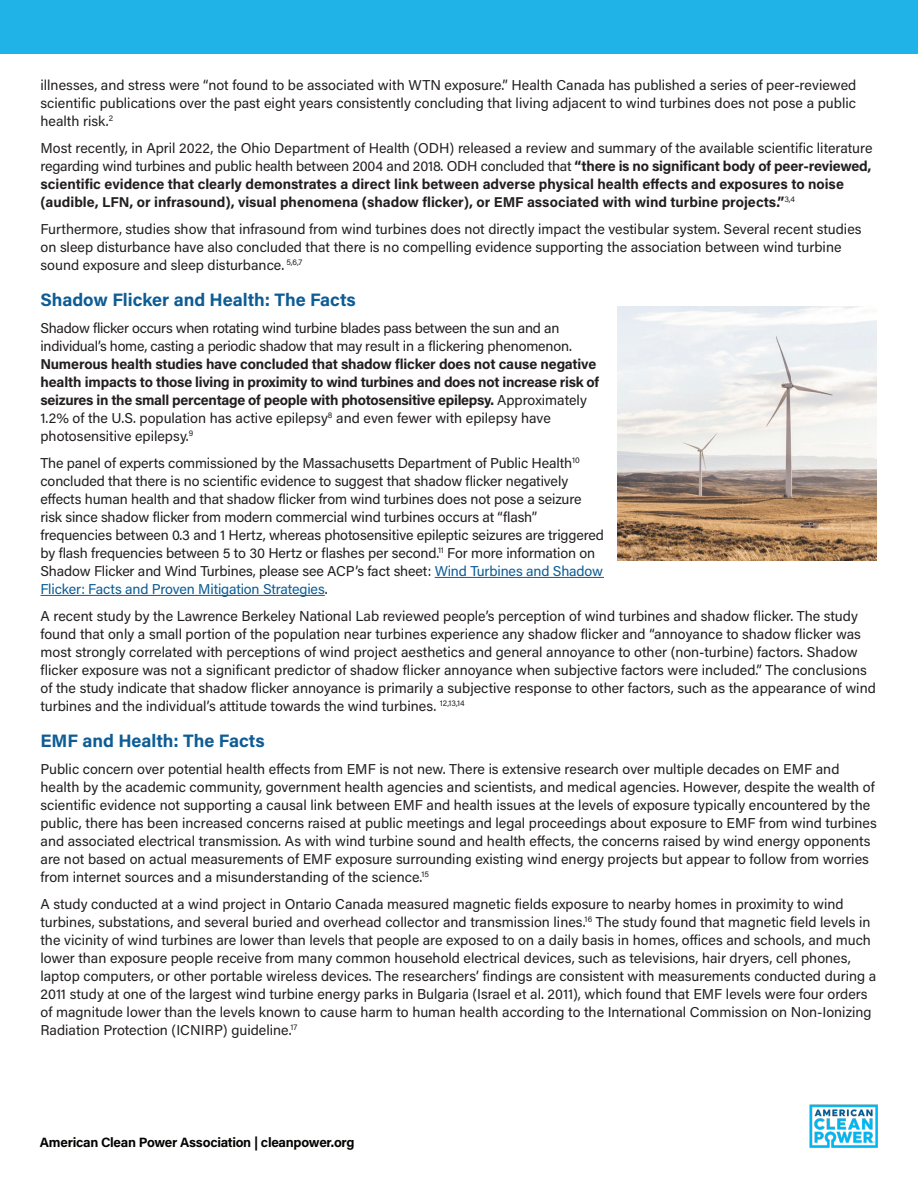
<style>
.page{position:relative;width:918px;height:1188px;background:#fff}
.page>*{position:absolute;margin:0;border:0;box-sizing:border-box;transform-origin:0 0}
._8-Subhead_-_Red{font:700 18px "Acumin Pro";color:#0d5c95}
._5-Paragraph_text_bl{font:14.25px/18px "Acumin Pro";color:#231f20}
._5-Paragraph_text_bl-2{font:700 14.25px/18px "Acumin Pro";color:#231f20}
.t1{font:700 13.5px "Acumin Pro";letter-spacing:-.02em;color:#040503}
.s1{font-weight:400}
.s2{font-weight:700}
.s3{color:#0d5c95}
</style>
<div class="page">
<div style="left:0;top:0;width:918px;height:54px;background:#20b3e8"></div>
<img style="left:809px;top:1104px;width:69px;height:44px">
<hr style="left:435px;top:577px;width:169px;height:1px;background:#0d5c95">
<hr style="left:40px;top:595px;width:285px;height:1px;background:#0d5c95">
<img style="left:618px;top:306px;width:258px;height:255px">
<p class="_5-Paragraph_text_bl" style="left:40px;top:75px;width:817px;text-align:justify">illnesses, and stress were “not found to be associated with WTN exposure.” Health Canada has published a series of peer-reviewed scientific publications over the past eight years consistently concluding that living adjacent to wind turbines does not pose a public health risk.<sup>2</sup></p>
<p class="_5-Paragraph_text_bl-2" style="left:40px;top:138px;width:833px"><span class="s1">Most recently, in April 2022, the Ohio Department of Health (ODH) released a review and summary of the available scientific literature regarding wind turbines and public health between 2004 and 2018. ODH concluded that</span> “there is no significant body of peer-reviewed, scientific evidence that clearly demonstrates a direct link between adverse physical health effects and exposures to noise (audible, LFN, or infrasound), visual phenomena (shadow flicker), or EMF associated with wind turbine projects.”<sup>3,4</sup></p>
<p class="_5-Paragraph_text_bl" style="left:40px;top:219px;width:823px">Furthermore, studies show that infrasound from wind turbines does not directly impact the vestibular system. Several recent studies on sleep disturbance have also concluded that there is no compelling evidence supporting the association between wind turbine sound exposure and sleep disturbance. <sup>5,6,7</sup></p>
<p class="_8-Subhead_-_Red" style="left:40px;top:287px;width:317px">Shadow Flicker and Health: The Facts</p>
<p class="_5-Paragraph_text_bl" style="left:40px;top:318px;width:560px">Shadow flicker occurs when rotating wind turbine blades pass between the sun and an individual’s home, casting a periodic shadow that may result in a flickering phenomenon.<br><span class="s2">Numerous health studies have concluded that shadow flicker does not cause negative health impacts to those living in proximity to wind turbines and does not increase risk of seizures in the small percentage of people with photosensitive epilepsy.</span> Approximately 1.2% of the U.S. population has active epilepsy<sup>8</sup> and even fewer with epilepsy have photosensitive epilepsy.<sup>9</sup></p>
<p class="_5-Paragraph_text_bl" style="left:40px;top:453px;width:565px">The panel of experts commissioned by the Massachusetts Department of Public Health<sup>10 </sup>concluded that there is no scientific evidence to suggest that shadow flicker negatively effects human health and that shadow flicker from wind turbines does not pose a seizure risk since shadow flicker from modern commercial wind turbines occurs at “flash” frequencies between 0.3 and 1 Hertz, whereas photosensitive epileptic seizures are triggered by flash frequencies between 5 to 30 Hertz or flashes per second.<sup>11</sup> For more information on Shadow Flicker and Wind Turbines, please see ACP’s fact sheet: <span class="s3">Wind Turbines and Shadow Flicker: Facts and Proven Mitigation Strategies</span>.</p>
<p class="_5-Paragraph_text_bl" style="left:40px;top:606px;width:837px">A recent study by the Lawrence Berkeley National Lab reviewed people’s perception of wind turbines and shadow flicker. The study found that only a small portion of the population near turbines experience any shadow flicker and “annoyance to shadow flicker was most strongly correlated with perceptions of wind project aesthetics and general annoyance to other (non-turbine) factors. Shadow flicker exposure was not a significant predictor of shadow flicker annoyance when subjective factors were included.” The conclusions of the study indicate that shadow flicker annoyance is primarily a subjective response to other factors, such as the appearance of wind turbines and the individual’s attitude towards the wind turbines. <sup>12,13,14</sup></p>
<p class="_8-Subhead_-_Red" style="left:40px;top:728px;width:226px">EMF and Health: The Facts</p>
<p class="_5-Paragraph_text_bl" style="left:40px;top:759px;width:838px">Public concern over potential health effects from EMF is not new. There is extensive research over multiple decades on EMF and health by the academic community, government health agencies and scientists, and medical agencies. However, despite the wealth of scientific evidence not supporting a causal link between EMF and health issues at the levels of exposure typically encountered by the public, there has been increased concerns raised at public meetings and legal proceedings about exposure to EMF from wind turbines and associated electrical transmission. As with wind turbine sound and health effects, the concerns raised by wind energy opponents are not based on actual measurements of EMF exposure surrounding existing wind energy projects but appear to follow from worries from internet sources and a misunderstanding of the science.<sup>15</sup></p>
<p class="_5-Paragraph_text_bl" style="left:40px;top:894px;width:837px">A study conducted at a wind project in Ontario Canada measured magnetic fields exposure to nearby homes in proximity to wind turbines, substations, and several buried and overhead collector and transmission lines.<sup>16</sup> The study found that magnetic field levels in the vicinity of wind turbines are lower than levels that people are exposed to on a daily basis in homes, offices and schools, and much lower than exposure people receive from many common household electrical devices, such as televisions, hair dryers, cell phones, laptop computers, or other portable wireless devices. The researchers’ findings are consistent with measurements conducted during a 2011 study at one of the largest wind turbine energy parks in Bulgaria (Israel et al. 2011), which found that EMF levels were four orders of magnitude lower than the levels known to cause harm to human health according to the International Commission on Non-Ionizing Radiation Protection (ICNIRP) guideline.<sup>17</sup></p>
<p class="t1" style="left:40px;top:1132px;width:316px">American Clean Power Association | cleanpower.org</p>
</div>
